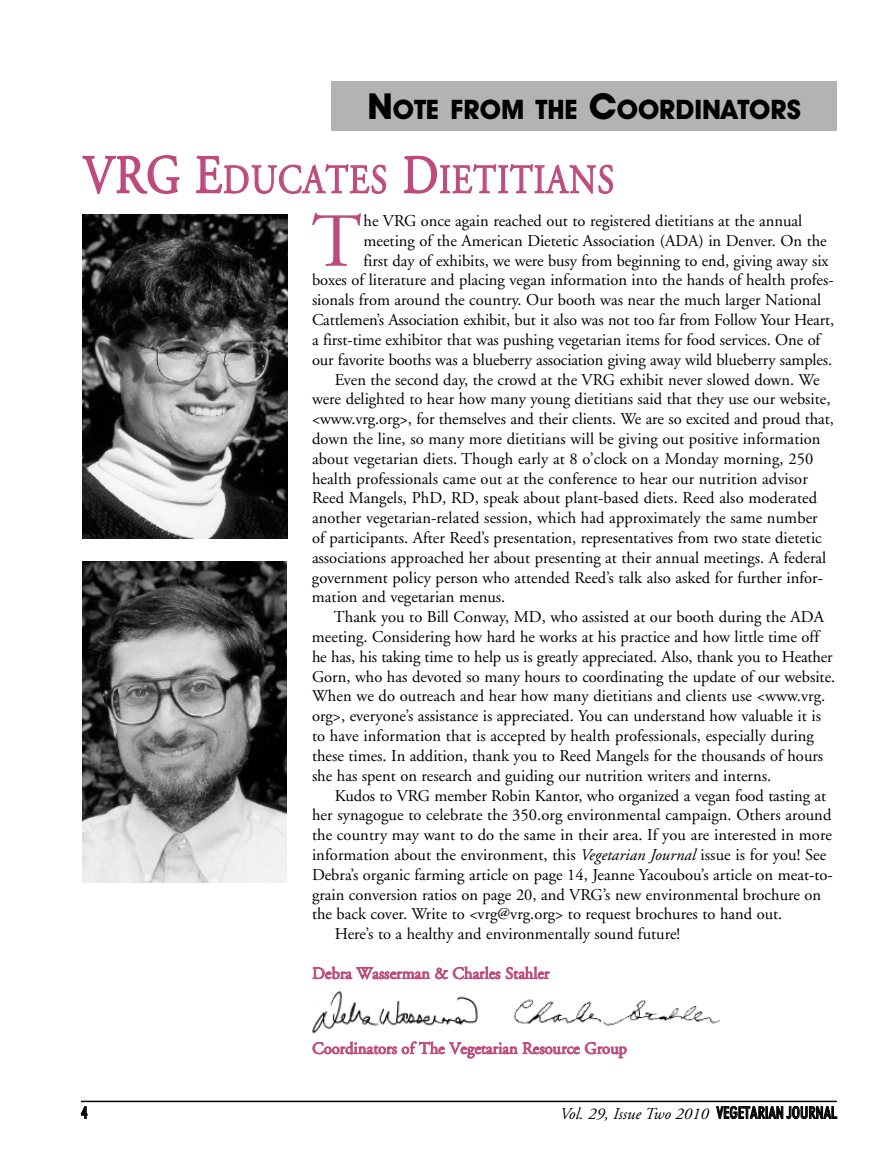
<style>
.page{position:relative;width:891px;height:1175px;background:#fff}
.page>*{position:absolute;margin:0;border:0;box-sizing:border-box;transform-origin:0 0}
.t1{font:76.2px "Adobe Garamond";color:#bd4a7c}
.t2{font:40.5px "Adobe Garamond";letter-spacing:.035em;color:#bd4a7c;scale:.85 1}
.t3{font:27px "Avant Guard Bold SWFTE";color:#000}
.t4{font:16.5px "Adobe Garamond";color:#000}
.t5{font:16.5px "Adobe Garamond";color:#bd4a7c}
.t6{font:italic 16.5px "Adobe Garamond";color:#000}
.t7{font:16.5px "Futuri Condensed Regular SWFTE";color:#000}
.s1{font-size:36px}
.s2{font-size:54px}
.s3{font-style:italic}
.s4{font-family:"Futuri Condensed Regular SWFTE";font-style:normal}
</style>
<div class="page">
<hr style="left:81px;top:1100px;width:756px;height:2px;background:#000">
<img style="left:82px;top:561px;width:205px;height:321px">
<img style="left:82px;top:214px;width:206px;height:324px">
<div style="left:332px;top:81px;width:505px;height:49px;background:#b3b3b3"></div>
<img style="left:513px;top:999px;width:207px;height:27px">
<img style="left:312px;top:990px;width:166px;height:44px">
<h3 class="t3" style="left:367px;top:92px;width:435px"><span class="s1">N</span>OTE FROM THE <span class="s1">C</span>OORDINATORS</h3>
<h2 class="t2" style="left:83px;top:164px;width:626px"><span class="s2">VRG E</span>DUCATES <span class="s2">D</span>IETITIANS</h2>
<h1 class="t1" style="left:312px;top:211px;width:52px">T</h1>
<p class="t4" style="left:364px;top:214px;width:440px">he VRG once again reached out to registered dietitians at the annual</p>
<p class="t4" style="left:364px;top:234px;width:465px">meeting of the American Dietetic Association (ADA) in Denver. On the</p>
<p class="t4" style="left:364px;top:254px;width:467px">first day of exhibits, we were busy from beginning to end, giving away six</p>
<p class="t4" style="left:312px;top:274px;width:523px">boxes of literature and placing vegan information into the hands of health profes-</p>
<p class="t4" style="left:312px;top:293px;width:511px">sionals from around the country. Our booth was near the much larger National</p>
<p class="t4" style="left:312px;top:313px;width:524px">Cattlemen’s Association exhibit, but it also was not too far from Follow Your Heart,</p>
<p class="t4" style="left:312px;top:333px;width:510px">a first-time exhibitor that was pushing vegetarian items for food services. One of</p>
<p class="t4" style="left:312px;top:353px;width:522px">our favorite booths was a blueberry association giving away wild blueberry samples.</p>
<p class="t4" style="left:335px;top:373px;width:487px">Even the second day, the crowd at the VRG exhibit never slowed down. We</p>
<p class="t4" style="left:312px;top:392px;width:520px">were delighted to hear how many young dietitians said that they use our website,</p>
<p class="t4" style="left:312px;top:412px;width:523px">&lt;www.vrg.org&gt;, for themselves and their clients. We are so excited and proud that,</p>
<p class="t4" style="left:312px;top:432px;width:510px">down the line, so many more dietitians will be giving out positive information</p>
<p class="t4" style="left:312px;top:452px;width:503px">about vegetarian diets. Though early at 8 o’clock on a Monday morning, 250</p>
<p class="t4" style="left:312px;top:472px;width:497px">health professionals came out at the conference to hear our nutrition advisor</p>
<p class="t4" style="left:312px;top:491px;width:507px">Reed Mangels, PhD, RD, speak about plant-based diets. Reed also moderated</p>
<p class="t4" style="left:312px;top:511px;width:507px">another vegetarian-related session, which had approximately the same number</p>
<p class="t4" style="left:312px;top:531px;width:511px">of participants. After Reed’s presentation, representatives from two state dietetic</p>
<p class="t4" style="left:312px;top:551px;width:516px">associations approached her about presenting at their annual meetings. A federal</p>
<p class="t4" style="left:312px;top:571px;width:512px">government policy person who attended Reed’s talk also asked for further infor-</p>
<p class="t4" style="left:312px;top:590px;width:195px">mation and vegetarian menus.</p>
<p class="t4" style="left:334px;top:610px;width:492px">Thank you to Bill Conway, MD, who assisted at our booth during the ADA</p>
<p class="t4" style="left:312px;top:630px;width:509px">meeting. Considering how hard he works at his practice and how little time off</p>
<p class="t4" style="left:312px;top:650px;width:522px">he has, his taking time to help us is greatly appreciated. Also, thank you to Heather</p>
<p class="t4" style="left:312px;top:670px;width:525px">Gorn, who has devoted so many hours to coordinating the update of our website.</p>
<p class="t4" style="left:312px;top:689px;width:515px">When we do outreach and hear how many dietitians and clients use &lt;www.vrg.</p>
<p class="t4" style="left:312px;top:709px;width:511px">org&gt;, everyone’s assistance is appreciated. You can understand how valuable it is</p>
<p class="t4" style="left:312px;top:729px;width:503px">to have information that is accepted by health professionals, especially during</p>
<p class="t4" style="left:312px;top:749px;width:513px">these times. In addition, thank you to Reed Mangels for the thousands of hours</p>
<p class="t4" style="left:312px;top:769px;width:461px">she has spent on research and guiding our nutrition writers and interns.</p>
<p class="t4" style="left:335px;top:788px;width:493px">Kudos to VRG member Robin Kantor, who organized a vegan food tasting at</p>
<p class="t4" style="left:312px;top:808px;width:521px">her synagogue to celebrate the 350.org environmental campaign. Others around</p>
<p class="t4" style="left:312px;top:828px;width:522px">the country may want to do the same in their area. If you are interested in more</p>
<p class="t4" style="left:312px;top:848px;width:516px">information about the environment, this <span class="s3">Vegetarian Journal</span> issue is for you! See</p>
<p class="t4" style="left:312px;top:868px;width:522px">Debra’s organic farming article on page 14, Jeanne Yacoubou’s article on meat-to-</p>
<p class="t4" style="left:312px;top:887px;width:511px">grain conversion ratios on page 20, and VRG’s new environmental brochure on</p>
<p class="t4" style="left:312px;top:907px;width:472px">the back cover. Write to &lt;vrg@vrg.org&gt; to request brochures to hand out.</p>
<p class="t4" style="left:335px;top:927px;width:347px">Here’s to a healthy and environmentally sound future!</p>
<p class="t5" style="left:312px;top:966px;width:239px">Debra Wasserman &amp; Charles Stahler</p>
<p class="t5" style="left:312px;top:1041px;width:316px">Coordinators of The Vegetarian Resource Group</p>
<p class="t7" style="left:81px;top:1102px;width:8px">4</p>
<p class="t6" style="left:560px;top:1107px;width:279px">Vol. 29, Issue Two 2010 <span class="s4">VEGETARIAN JOURNAL</span></p>
</div>
